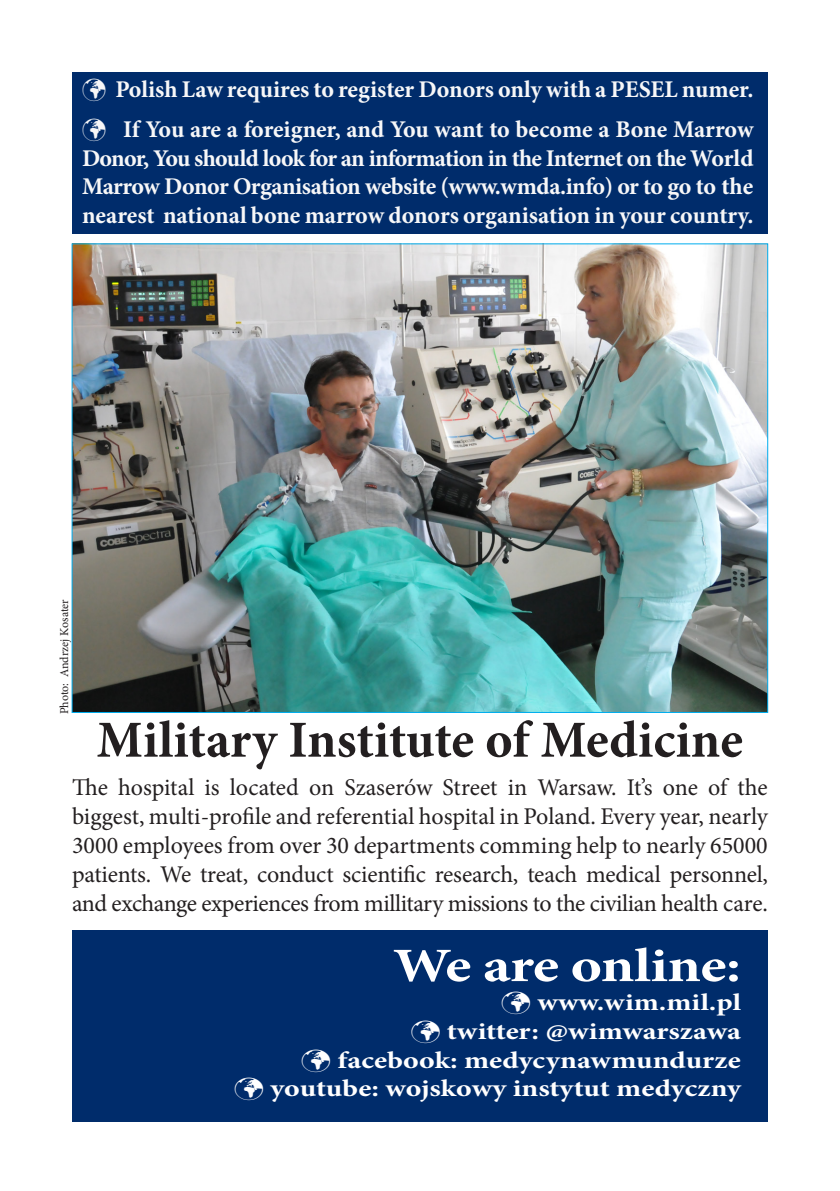
<style>
.page{position:relative;width:840px;height:1191px;background:#fff}
.page>*{position:absolute;margin:0;border:0;box-sizing:border-box;transform-origin:0 0}
.t1{font:700 52px "Minion Pro";color:#231f20}
.t2{font:700 48px "Minion Pro";letter-spacing:-.015em;color:#fff;scale:1.24 1}
.t3{font:24px/28.8px "Minion Pro";letter-spacing:-.02em;color:#231f20;text-align:justify}
.t4{font:700 24px/28.8px "Minion Pro";color:#f7f7f8;text-align:justify}
.t5{font:700 24px "Minion Pro";color:#fff;scale:1.24 1}
.t6{font:12px "Minion Pro";letter-spacing:-.005em;color:#231f20}
</style>
<div class="page">
<div style="left:72px;top:930px;width:695px;height:191px;background:#002c6b"></div>
<div style="left:72px;top:72px;width:695px;height:161px;background:#002c6b"></div>
<img style="left:74px;top:246px;width:691px;height:464px">
<p class="t4" style="left:82px;top:74px;width:672px">✓ Polish Law requires to register Donors only with a PESEL numer.</p>
<p class="t4" style="left:82px;top:114px;width:672px">✓ If You are a foreigner, and You want to become a Bone Marrow Donor, You should look for an information in the Internet on the World Marrow Donor Organisation website (www.wmda.info) or to go to the nearest national bone marrow donors organisation in your country.</p>
<p class="t6" style="left:56px;top:714px;width:116px;rotate:-90deg">Photo: Andrzej Kosater</p>
<p class="t1" style="left:97px;top:703px;width:647px">Military Institute of Medicine</p>
<p class="t3" style="left:72px;top:773px;width:697px">The hospital is located on Szaserów Street in Warsaw. It’s one of the biggest, multi-profile and referential hospital in Poland. Every year, nearly 3000 employees from over 30 departments comming help to nearly 65000 patients. We treat, conduct scientific research, teach medical personnel, and exchange experiences from millitary missions to the civilian health care.</p>
<p class="t2" style="left:393px;top:932px;width:282px">We are online:</p>
<p class="t5" style="left:501px;top:985px;width:195px">✓ www.wim.mil.pl</p>
<p class="t5" style="left:410px;top:1014px;width:268px">✓ twitter: @wimwarszawa</p>
<p class="t5" style="left:301px;top:1043px;width:356px">✓ facebook: medycynawmundurze</p>
<p class="t5" style="left:234px;top:1071px;width:410px">✓ youtube: wojskowy instytut medyczny</p>
</div>
